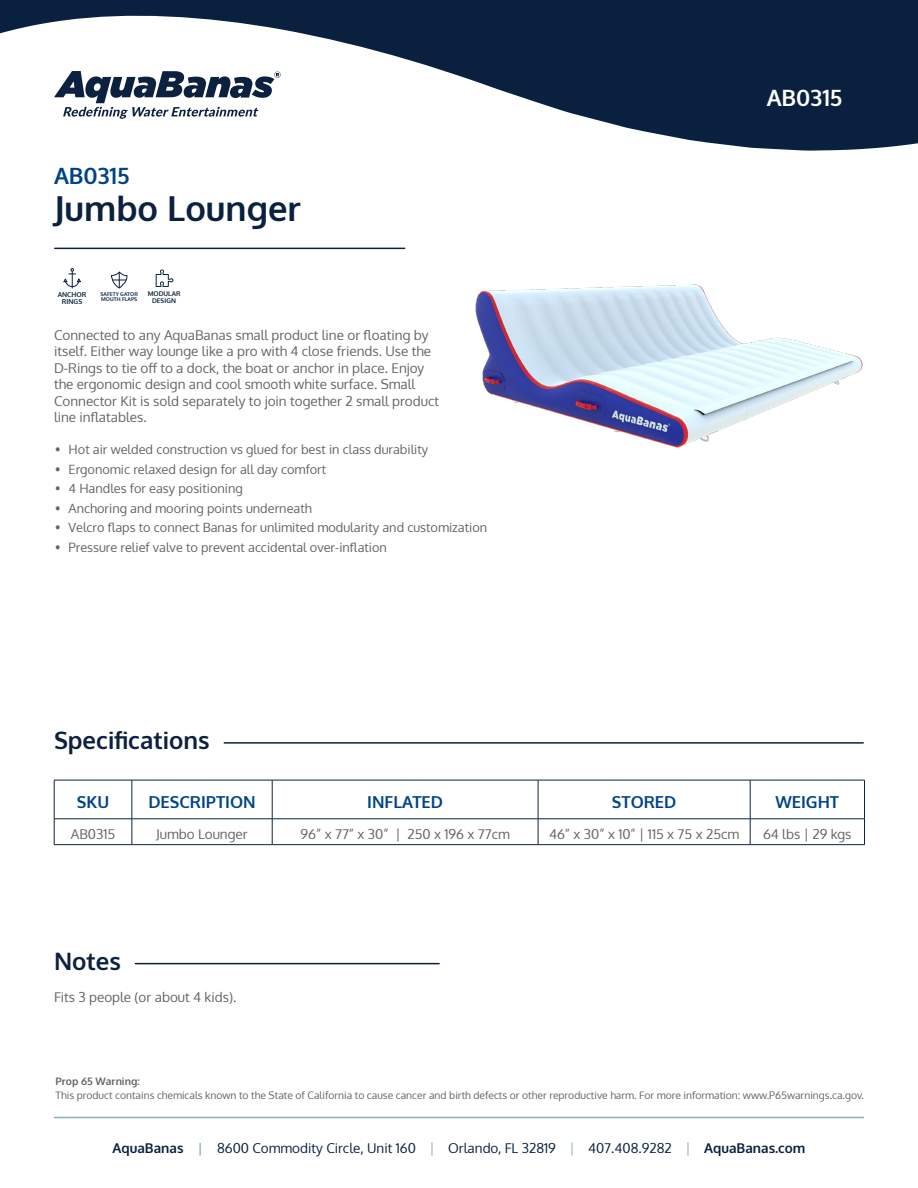
<style>
.page{position:relative;width:918px;height:1188px;background:#fff}
.page>*{position:absolute;margin:0;border:0;box-sizing:border-box;transform-origin:0 0}
.t1{font:700 34.5px "Oxygen";color:#0b213f}
.t2{font:700 24px "Oxygen";color:#0b213f}
.t3{font:700 22.5px "Oxygen";color:#004389}
.t4{font:700 22.5px "Oxygen";color:#fff}
.t5{font:700 16.5px "Oxygen";color:#004389}
.t6{font:13.5px/16.5px "Oxygen";color:#636366}
.t7{font:13.5px "Oxygen";color:#09213f}
.t8{font:12.75px "Oxygen";color:#636366}
.t9{font:10.35px "Oxygen";color:#636366}
.t10{font:700 10.35px "Oxygen";color:#636366}
.t11{font:700 6.75px/6.9px "Oxygen";color:#09213e;text-align:center}
.t12{font:700 6.6px/6.8px "Oxygen";color:#0b213f;text-align:center}
.t13{font:700 5.25px/5.4px "Oxygen";color:#0b213f}
.s1{font-weight:700}
.s2{font-weight:700;color:#87aebc}
.s3{color:#87aebc}
</style>
<div class="page">
<hr style="left:54px;top:1117px;width:810px;height:1px;background:#87aebc">
<svg style="left:0;top:0;width:918px;height:151px;fill:#09213f"></svg>
<img style="left:475px;top:284px;width:388px;height:164px">
<hr style="left:55px;top:248px;width:350px;height:1px;background:#0b213f">
<hr style="left:224px;top:742px;width:639px;height:2px;background:#0b213f">
<hr style="left:135px;top:963px;width:304px;height:1px;background:#0b213f">
<hr style="left:54px;top:780px;width:78px;height:1px;background:#0b213f">
<hr style="left:54px;top:780px;width:1px;height:39px;background:#0b213f">
<hr style="left:132px;top:780px;width:140px;height:1px;background:#0b213f">
<hr style="left:132px;top:780px;width:1px;height:39px;background:#0b213f">
<hr style="left:272px;top:780px;width:266px;height:1px;background:#0b213f">
<hr style="left:272px;top:780px;width:1px;height:39px;background:#0b213f">
<hr style="left:538px;top:780px;width:212px;height:1px;background:#0b213f">
<hr style="left:538px;top:780px;width:1px;height:39px;background:#0b213f">
<hr style="left:750px;top:780px;width:115px;height:1px;background:#0b213f">
<hr style="left:750px;top:780px;width:1px;height:39px;background:#0b213f">
<hr style="left:864px;top:780px;width:1px;height:39px;background:#0b213f">
<hr style="left:54px;top:819px;width:78px;height:1px;background:#0b213f">
<svg style="left:54px;top:819px;width:1px;height:25px"></svg>
<hr style="left:132px;top:819px;width:140px;height:1px;background:#0b213f">
<svg style="left:132px;top:819px;width:1px;height:25px"></svg>
<hr style="left:272px;top:819px;width:266px;height:1px;background:#0b213f">
<svg style="left:272px;top:819px;width:1px;height:25px"></svg>
<hr style="left:538px;top:819px;width:212px;height:1px;background:#0b213f">
<svg style="left:538px;top:819px;width:1px;height:25px"></svg>
<hr style="left:750px;top:819px;width:115px;height:1px;background:#0b213f">
<svg style="left:750px;top:819px;width:1px;height:25px"></svg>
<svg style="left:864px;top:820px;width:1px;height:24px"></svg>
<hr style="left:54px;top:844px;width:78px;height:1px;background:#0b213f">
<hr style="left:132px;top:844px;width:140px;height:1px;background:#0b213f">
<hr style="left:272px;top:844px;width:266px;height:1px;background:#0b213f">
<hr style="left:538px;top:844px;width:212px;height:1px;background:#0b213f">
<hr style="left:750px;top:844px;width:115px;height:1px;background:#0b213f">
<svg style="left:63px;top:268px;width:18px;height:20px"></svg>
<svg style="left:111px;top:271px;width:17px;height:18px"></svg>
<svg style="left:155px;top:269px;width:19px;height:18px"></svg>
<p class="t3" style="left:54px;top:162px;width:77px">AB0315</p>
<p class="t1" style="left:54px;top:187px;width:248px">Jumbo Lounger</p>
<p class="t11" style="left:58px;top:291px;width:30px">ANCHOR<br>RINGS</p>
<p class="t13" style="left:101px;top:291px;width:39px">SAFETY GATOR<br>MOUTH FLAPS</p>
<p class="t12" style="left:148px;top:290px;width:34px">MODULAR<br>DESIGN</p>
<p class="t6" style="left:54px;top:327px;width:387px">Connected to any AquaBanas small product line or floating by itself. Either way lounge like a pro with 4 close friends. Use the D-Rings to tie off to a dock, the boat or anchor in place. Enjoy the ergonomic design and cool smooth white surface. Small Connector Kit is sold separately to join together 2 small product line inflatables.</p>
<p class="t8" style="left:55px;top:441px;width:375px">• Hot air welded construction vs glued for best in class durability</p>
<p class="t8" style="left:55px;top:461px;width:273px">• Ergonomic relaxed design for all day comfort</p>
<p class="t8" style="left:55px;top:480px;width:189px">• 4 Handles for easy positioning</p>
<p class="t8" style="left:55px;top:500px;width:258px">• Anchoring and mooring points underneath</p>
<p class="t8" style="left:55px;top:519px;width:434px">• Velcro flaps to connect Banas for unlimited modularity and customization</p>
<p class="t8" style="left:55px;top:539px;width:333px">• Pressure relief valve to prevent accidental over-inflation</p>
<p class="t2" style="left:54px;top:725px;width:157px">Specifications</p>
<p class="t4" style="left:767px;top:84px;width:77px">AB0315</p>
<p class="t5" style="left:77px;top:792px;width:34px">SKU</p>
<p class="t5" style="left:148px;top:792px;width:109px">DESCRIPTION</p>
<p class="t5" style="left:367px;top:792px;width:77px">INFLATED</p>
<p class="t5" style="left:612px;top:792px;width:66px">STORED</p>
<p class="t5" style="left:775px;top:792px;width:65px">WEIGHT</p>
<p class="t6" style="left:71px;top:826px;width:46px">AB0315</p>
<p class="t6" style="left:156px;top:826px;width:93px">Jumbo Lounger</p>
<p class="t6" style="left:301px;top:826px;width:211px">96” x 77” x 30” | 250 x 196 x 77cm</p>
<p class="t6" style="left:549px;top:826px;width:192px">46” x 30” x 10” | 115 x 75 x 25cm</p>
<p class="t6" style="left:763px;top:826px;width:90px">64 lbs | 29 kgs</p>
<p class="t2" style="left:54px;top:946px;width:68px">Notes</p>
<p class="t6" style="left:54px;top:989px;width:184px">Fits 3 people (or about 4 kids).</p>
<p class="t10" style="left:56px;top:1074px;width:86px">Prop 65 Warning:</p>
<p class="t9" style="left:56px;top:1089px;width:810px">This product contains chemicals known to the State of California to cause cancer and birth defects or other reproductive harm. For more information: www.P65warnings.ca.gov.</p>
<p class="t7" style="left:112px;top:1139px;width:695px"><span class="s1">AquaBanas</span> <span class="s2">|</span> 8600 Commodity Circle, Unit 160 <span class="s3">|</span> Orlando, FL 32819 <span class="s3">|</span> 407.408.9282 <span class="s3">|</span> <span class="s1">AquaBanas.com</span></p>
</div>
